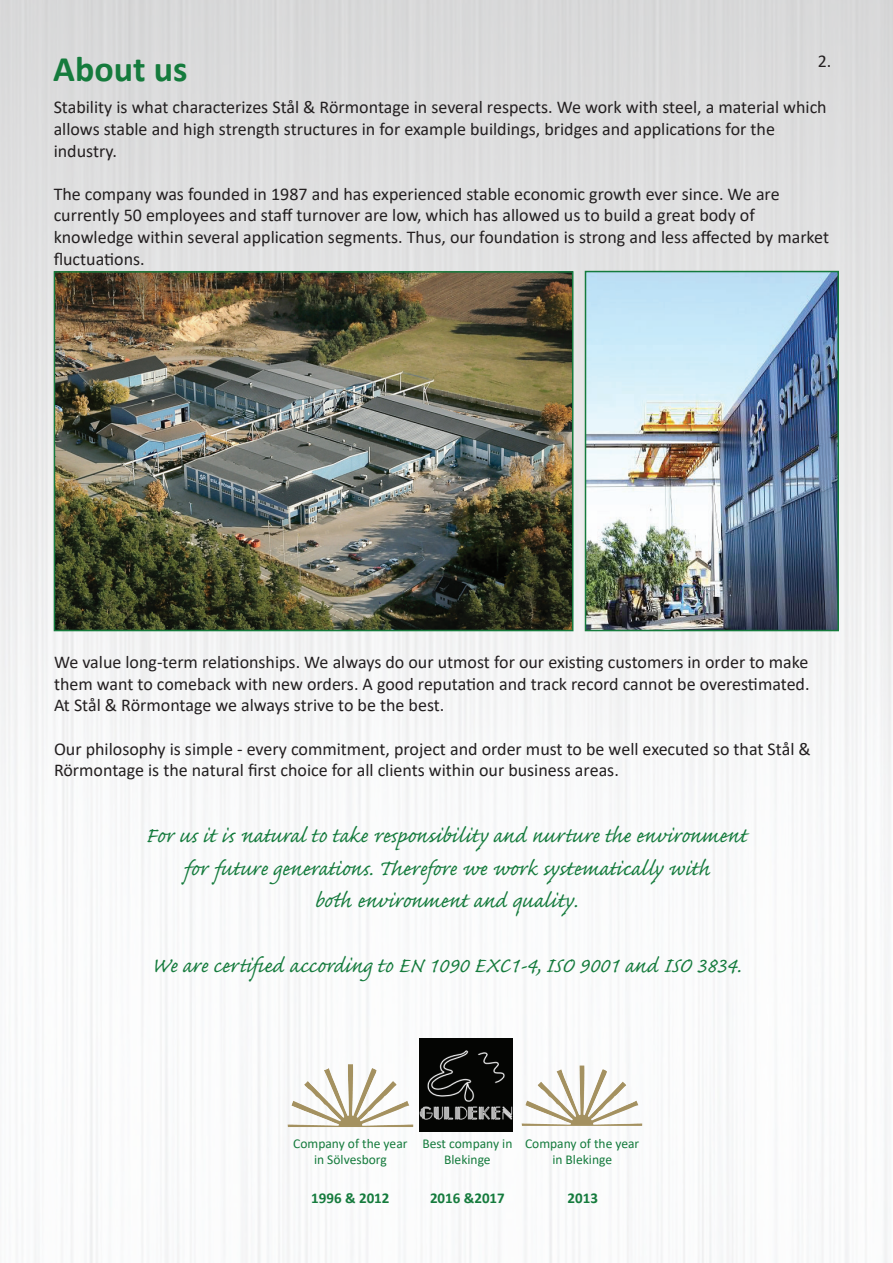
<style>
.page{position:relative;width:893px;height:1263px;background:#fff}
.page>*{position:absolute;margin:0;border:0;box-sizing:border-box;transform-origin:0 0}
.t1{font:700 36px "Calibri";color:#157b3d}
.t2{font:27px/32.4px "Caflisch Script Pro";color:#157b3d;text-align:center}
.t3{font:18px/21.6px "Calibri";color:#231f20}
.t4{font:700 15px "Calibri";color:#157b3d}
.t5{font:13.5px/16.2px "Calibri";color:#157b3d;text-align:center}
</style>
<div class="page">
<img style="left:0;top:0;width:893px;height:1263px">
<img style="left:57px;top:274px;width:513px;height:354px">
<div style="left:54px;top:271px;width:519px;height:360px;border:2px solid #157b3d"></div>
<img style="left:588px;top:274px;width:248px;height:354px">
<div style="left:585px;top:271px;width:254px;height:360px;border:2px solid #157b3d"></div>
<img style="left:288px;top:1064px;width:125px;height:63px">
<img style="left:522px;top:1065px;width:120px;height:61px">
<img style="left:420px;top:1039px;width:93px;height:92px">
<h1 class="t1" style="left:53px;top:43px;width:136px">About us</h1>
<p class="t3" style="left:818px;top:50px;width:15px">2.</p>
<p class="t3" style="left:54px;top:96px;width:775px">Stability is what characterizes Stål &amp; Rörmontage in several respects. We work with steel, a material which allows stable and high strength structures in for example buildings, bridges and applications for the industry.</p>
<p class="t3" style="left:54px;top:183px;width:777px">The company was founded in 1987 and has experienced stable economic growth ever since. We are currently 50 employees and staff turnover are low, which has allowed us to build a great body of knowledge within several application segments. Thus, our foundation is strong and less affected by market fluctuations.</p>
<p class="t3" style="left:54px;top:651px;width:757px;text-align:justify">We value long-term relationships. We always do our utmost for our existing customers in order to make them want to comeback with new orders. A good reputation and track record cannot be overestimated.<br>At Stål &amp; Rörmontage we always strive to be the best.</p>
<p class="t3" style="left:54px;top:737px;width:758px">Our philosophy is simple - every commitment, project and order must to be well executed so that Stål &amp;<br>Rörmontage is the natural first choice for all clients within our business areas.</p>
<h2 class="t2" style="left:146px;top:822px;width:603px">For us it is natural to take responsibility and nurture the environment for future generations. Therefore we work systematically with<br>both environment and quality.</h2>
<h2 class="t2" style="left:151px;top:952px;width:591px">We are certified according to EN 1090 EXC1-4, ISO 9001 and ISO 3834.</h2>
<p class="t5" style="left:293px;top:1135px;width:116px">Company of the year in Sölvesborg</p>
<p class="t5" style="left:525px;top:1135px;width:116px">Company of the year in Blekinge</p>
<p class="t4" style="left:311px;top:1188px;width:80px">1996 &amp; 2012</p>
<p class="t4" style="left:430px;top:1188px;width:76px">2016 &amp;2017</p>
<p class="t4" style="left:568px;top:1188px;width:32px">2013</p>
<p class="t5" style="left:422px;top:1135px;width:92px">Best company in<br>Blekinge</p>
</div>
